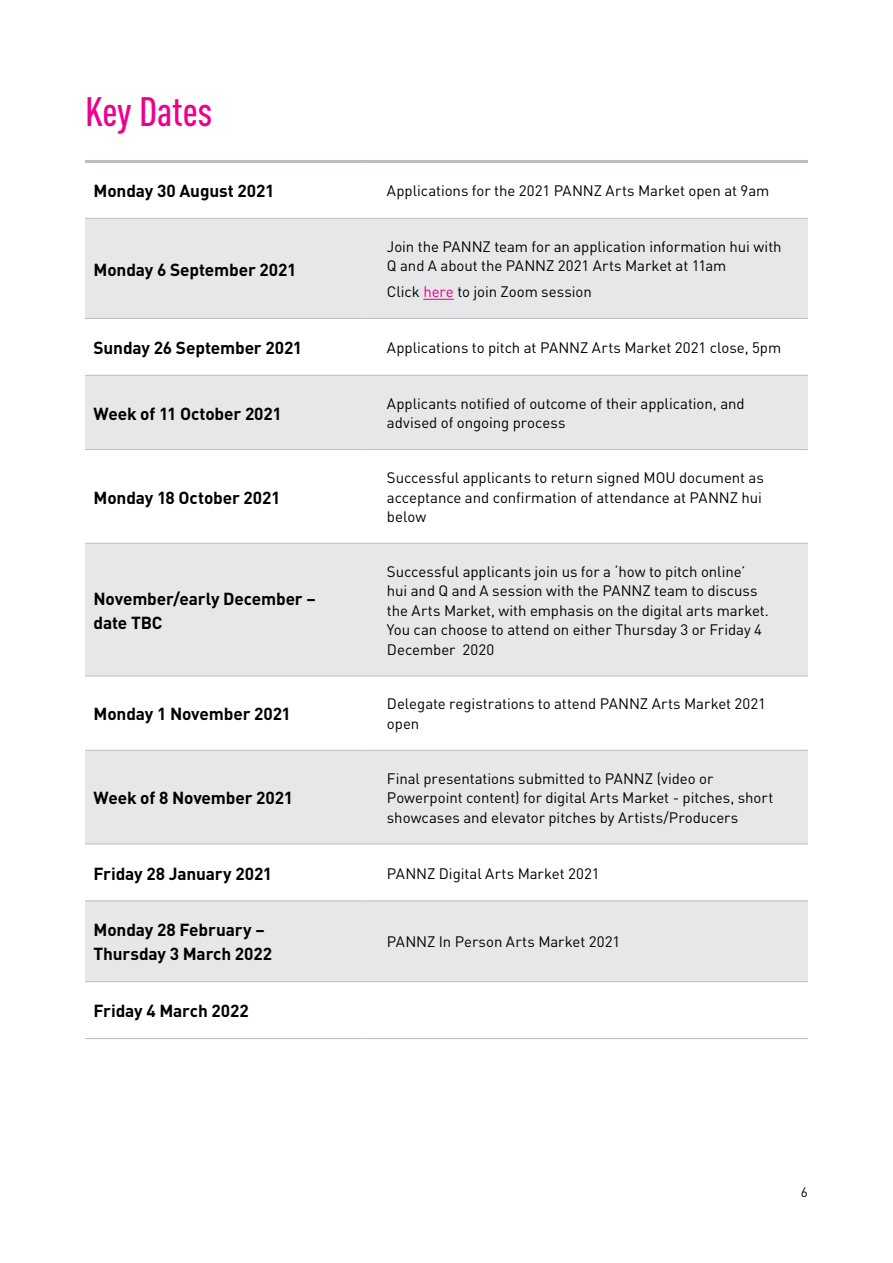
<style>
.page{position:relative;width:893px;height:1263px;background:#fff}
.page>*{position:absolute;margin:0;border:0;box-sizing:border-box;transform-origin:0 0}
.t1{font:500 40.5px "DIN Cond";color:#ec008c}
.t2{font:700 17.25px/24px "DIN";letter-spacing:-.01em;color:#000}
.t3{font:15px/19.5px "DIN";letter-spacing:-.005em;color:#000}
.t4{font:13.5px "DIN";color:#000}
.s1{color:#ec008c}
</style>
<div class="page">
<svg style="left:85px;top:219px;width:723px;height:762px;fill:#e6e7e8"></svg>
<hr style="left:85px;top:218px;width:281px;height:1px;background:#bcbec0">
<hr style="left:366px;top:218px;width:442px;height:1px;background:#bcbec0">
<hr style="left:85px;top:318px;width:281px;height:1px;background:#bcbec0">
<hr style="left:366px;top:318px;width:442px;height:1px;background:#bcbec0">
<hr style="left:85px;top:375px;width:281px;height:1px;background:#bcbec0">
<hr style="left:366px;top:375px;width:442px;height:1px;background:#bcbec0">
<hr style="left:85px;top:449px;width:281px;height:1px;background:#bcbec0">
<hr style="left:366px;top:449px;width:442px;height:1px;background:#bcbec0">
<hr style="left:85px;top:543px;width:281px;height:1px;background:#bcbec0">
<hr style="left:366px;top:543px;width:442px;height:1px;background:#bcbec0">
<hr style="left:85px;top:676px;width:281px;height:1px;background:#bcbec0">
<hr style="left:366px;top:676px;width:442px;height:1px;background:#bcbec0">
<hr style="left:85px;top:750px;width:281px;height:1px;background:#bcbec0">
<hr style="left:366px;top:750px;width:442px;height:1px;background:#bcbec0">
<hr style="left:85px;top:844px;width:281px;height:1px;background:#bcbec0">
<hr style="left:366px;top:844px;width:442px;height:1px;background:#bcbec0">
<hr style="left:85px;top:900px;width:281px;height:1px;background:#bcbec0">
<hr style="left:366px;top:900px;width:442px;height:1px;background:#bcbec0">
<hr style="left:85px;top:981px;width:281px;height:1px;background:#bcbec0">
<hr style="left:366px;top:981px;width:442px;height:1px;background:#bcbec0">
<hr style="left:85px;top:1038px;width:281px;height:1px;background:#bcbec0">
<hr style="left:366px;top:1038px;width:442px;height:1px;background:#bcbec0">
<hr style="left:85px;top:160px;width:281px;height:3px;background:#bcbec0">
<hr style="left:366px;top:160px;width:442px;height:3px;background:#bcbec0">
<hr style="left:423px;top:299px;width:31px;height:1px;background:#ec008c">
<h1 class="t1" style="left:85px;top:88px;width:129px">Key Dates</h1>
<p class="t2" style="left:94px;top:178px;width:182px">Monday 30 August 2021</p>
<p class="t3" style="left:387px;top:181px;width:384px">Applications for the 2021 PANNZ Arts Market open at 9am</p>
<p class="t2" style="left:94px;top:257px;width:204px">Monday 6 September 2021</p>
<p class="t3" style="left:387px;top:236px;width:396px">Join the PANNZ team for an application information hui with<br>Q and A about the PANNZ 2021 Arts Market at 11am</p>
<p class="t3" style="left:387px;top:282px;width:206px">Click <span class="s1">here</span> to join Zoom session</p>
<p class="t2" style="left:94px;top:335px;width:210px">Sunday 26 September 2021</p>
<p class="t3" style="left:387px;top:338px;width:396px">Applications to pitch at PANNZ Arts Market 2021 close, 5pm</p>
<p class="t2" style="left:94px;top:401px;width:190px">Week of 11 October 2021</p>
<p class="t3" style="left:387px;top:393px;width:359px">Applicants notified of outcome of their application, and advised of ongoing process</p>
<p class="t2" style="left:94px;top:485px;width:188px">Monday 18 October 2021</p>
<p class="t2" style="left:94px;top:586px;width:224px">November/early December – date TBC</p>
<p class="t3" style="left:387px;top:468px;width:378px">Successful applicants to return signed MOU document as acceptance and confirmation of attendance at PANNZ hui below</p>
<p class="t3" style="left:387px;top:561px;width:383px">Successful applicants join us for a ‘how to pitch online’ hui and Q and A session with the PANNZ team to discuss the Arts Market, with emphasis on the digital arts market.<br>You can choose to attend on either Thursday 3 or Friday 4<br>December 2020</p>
<p class="t2" style="left:94px;top:701px;width:199px">Monday 1 November 2021</p>
<p class="t3" style="left:387px;top:694px;width:381px">Delegate registrations to attend PANNZ Arts Market 2021 open</p>
<p class="t2" style="left:94px;top:785px;width:201px">Week of 8 November 2021</p>
<p class="t3" style="left:387px;top:768px;width:388px">Final presentations submitted to PANNZ (video or<br>Powerpoint content) for digital Arts Market - pitches, short showcases and elevator pitches by Artists/Producers</p>
<p class="t2" style="left:94px;top:860px;width:180px">Friday 28 January 2021</p>
<p class="t3" style="left:387px;top:863px;width:214px">PANNZ Digital Arts Market 2021</p>
<p class="t2" style="left:94px;top:917px;width:180px">Monday 28 February –<br>Thursday 3 March 2022</p>
<p class="t2" style="left:94px;top:998px;width:157px">Friday 4 March 2022</p>
<p class="t3" style="left:387px;top:932px;width:235px">PANNZ In Person Arts Market 2021</p>
<p class="t4" style="left:801px;top:1184px;width:9px">6</p>
</div>
